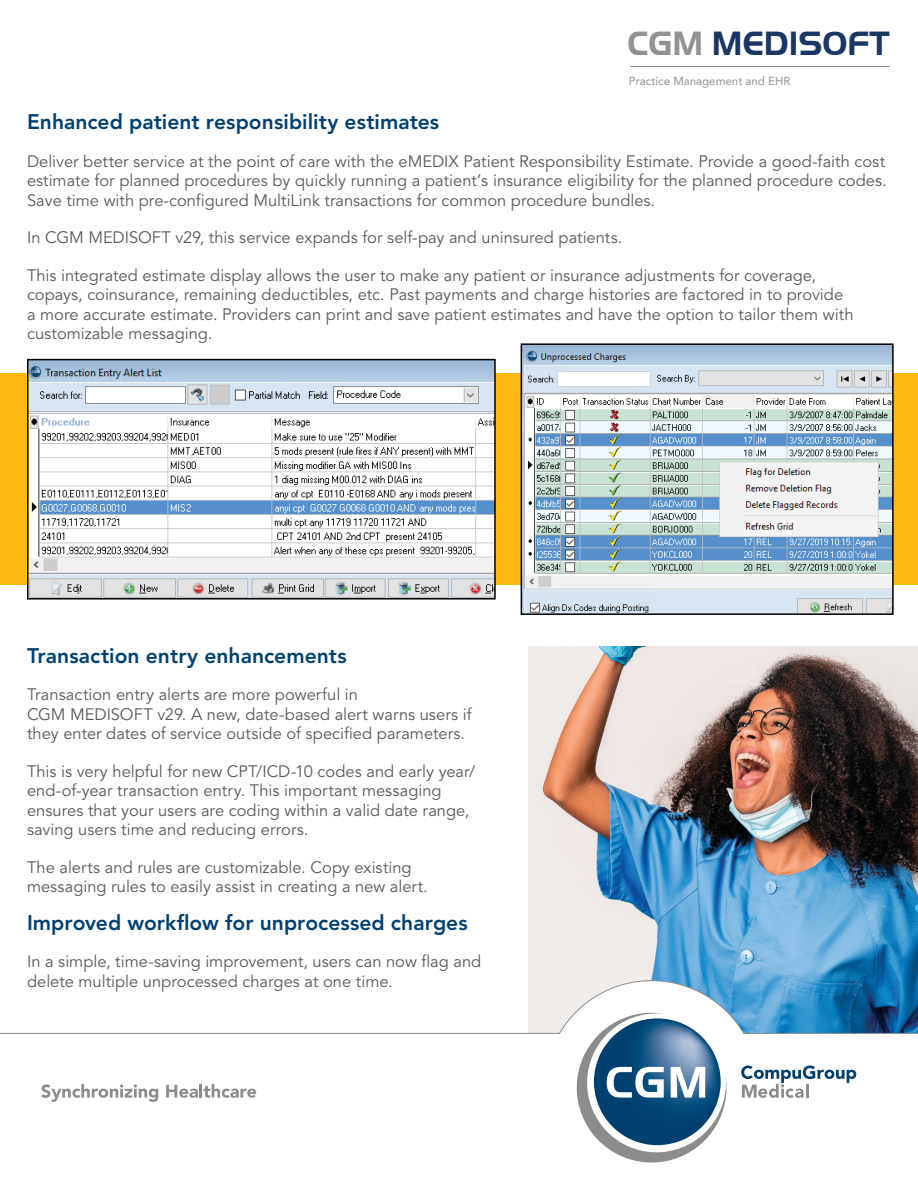
<style>
.page{position:relative;width:918px;height:1188px;background:#fff}
.page>*{position:absolute;margin:0;border:0;box-sizing:border-box;transform-origin:0 0}
.t1{font:700 34.8px "Handel Gothic Com";color:#1b3664}
.t2{font:800 21px "Avenir LT Std";letter-spacing:.005em;color:#004072}
.t3{font:16.5px/19.5px "Avenir LT Std";color:#58595b}
.t4{font:11.55px "Avenir LT Std";color:#919292}
.s1{color:#919292}
</style>
<div class="page">
<div style="left:0;top:373px;width:918px;height:212px;background:#fdb913"></div>
<img style="left:528px;top:647px;width:390px;height:333px">
<img style="left:30px;top:362px;width:463px;height:235px">
<div style="left:27px;top:359px;width:469px;height:241px;border:2px solid #000"></div>
<img style="left:524px;top:346px;width:367px;height:266px">
<div style="left:521px;top:343px;width:373px;height:272px;border:2px solid #000"></div>
<svg style="left:576px;top:1034px;width:151px;height:129px"></svg>
<svg style="left:741px;top:1066px;width:115px;height:32px"></svg>
<svg style="left:0;top:980px;width:918px;height:54px"></svg>
<svg style="left:41px;top:1084px;width:117px;height:18px"></svg>
<svg style="left:166px;top:1084px;width:90px;height:14px"></svg>
<hr style="left:630px;top:67px;width:259px;height:1px;background:#919292">
<h1 class="t1" style="left:628px;top:24px;width:263px"><span class="s1">CGM</span> MEDISOFT</h1>
<p class="t4" style="left:629px;top:75px;width:163px">Practice Management and EHR</p>
<p class="t2" style="left:27px;top:110px;width:414px">Enhanced patient responsibility estimates</p>
<p class="t3" style="left:27px;top:152px;width:861px;text-align:justify">Deliver better service at the point of care with the eMEDIX Patient Responsibility Estimate. Provide a good-faith cost estimate for planned procedures by quickly running a patient’s insurance eligibility for the planned procedure codes.<br>Save time with pre-configured MultiLink transactions for common procedure bundles.</p>
<p class="t3" style="left:27px;top:228px;width:597px">In CGM MEDISOFT v29, this service expands for self-pay and uninsured patients.</p>
<p class="t3" style="left:27px;top:266px;width:828px">This integrated estimate display allows the user to make any patient or insurance adjustments for coverage, copays, coinsurance, remaining deductibles, etc. Past payments and charge histories are factored in to provide a more accurate estimate. Providers can print and save patient estimates and have the option to tailor them with customizable messaging.</p>
<p class="t2" style="left:27px;top:643px;width:321px">Transaction entry enhancements</p>
<p class="t3" style="left:27px;top:685px;width:446px">Transaction entry alerts are more powerful in<br>CGM MEDISOFT v29. A new, date-based alert warns users if they enter dates of service outside of specified parameters.</p>
<p class="t3" style="left:27px;top:762px;width:450px">This is very helpful for new CPT/ICD-10 codes and early year/ end-of-year transaction entry. This important messaging ensures that your users are coding within a valid date range, saving users time and reducing errors.</p>
<p class="t3" style="left:27px;top:858px;width:402px">The alerts and rules are customizable. Copy existing messaging rules to easily assist in creating a new alert.</p>
<p class="t2" style="left:27px;top:910px;width:442px">Improved workflow for unprocessed charges</p>
<p class="t3" style="left:27px;top:952px;width:456px">In a simple, time-saving improvement, users can now flag and delete multiple unprocessed charges at one time.</p>
</div>
